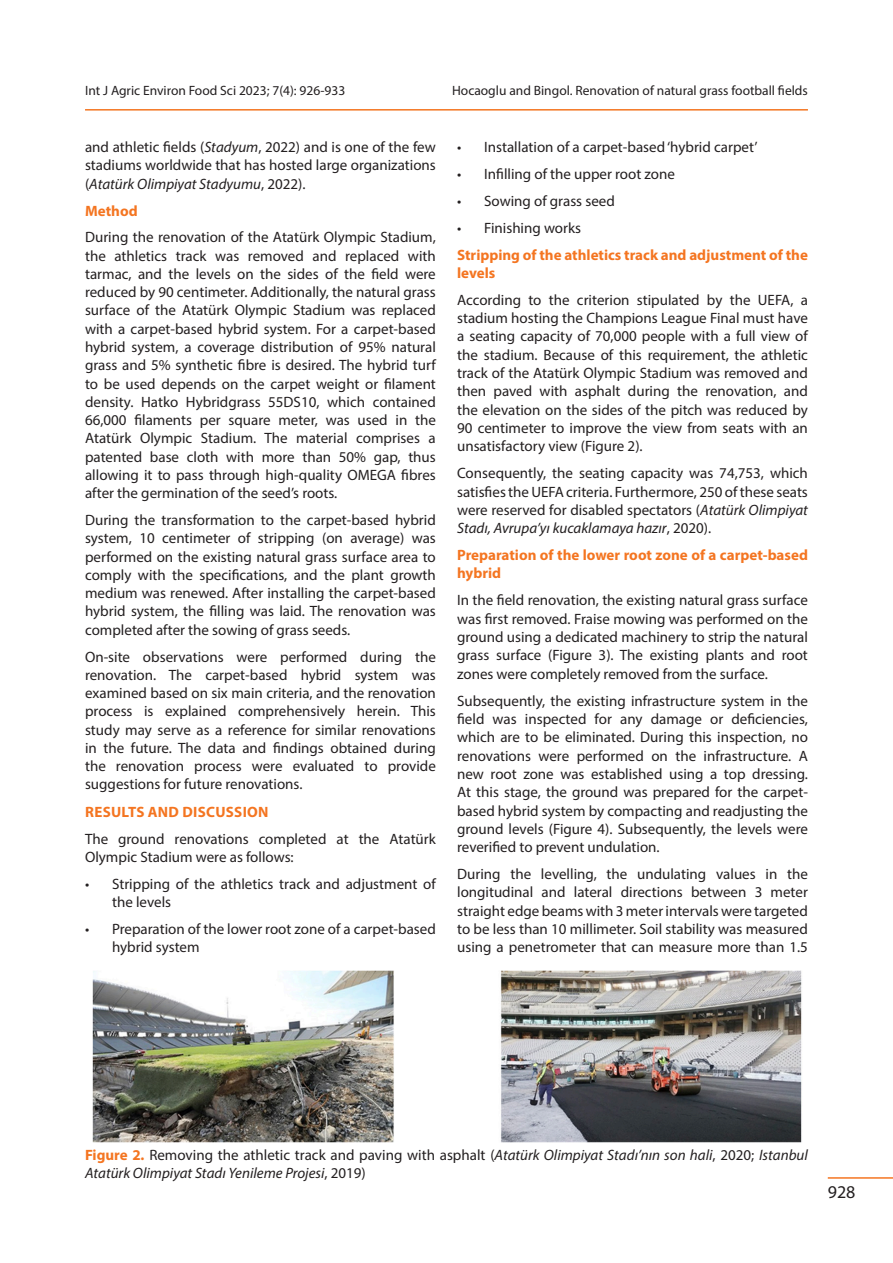
<style>
.page{position:relative;width:893px;height:1263px;background:#fff}
.page>*{position:absolute;margin:0;border:0;box-sizing:border-box;transform-origin:0 0}
.t1{font:18px "Myriad Pro";color:#231f20}
.Els-body-text{font:15px/18.3px "Myriad Pro";color:#231f20;text-align:justify}
.t2{font:italic 15px/18px "Myriad Pro";color:#231f20}
.Normal__Web{font:15px/18.3px "Myriad Pro";color:#231f20;text-align:justify}
.Els-body-text-2{font:700 15px/18.3px "Myriad Pro";color:#f47521}
.Els-body-text-3{font:700 15px "Myriad Pro";letter-spacing:.02em;color:#f47521}
.Normal__Web-2{font:700 15px "Myriad Pro";color:#f47521}
.t3{font:13.5px "Myriad Pro";color:#231f20}
.s1{font-style:italic}
.s2{font-weight:700;font-style:normal;color:#f47521}
.s3{font-style:normal}
</style>
<div class="page">
<hr style="left:828px;top:1177px;width:65px;height:2px;background:#f47521">
<hr style="left:85px;top:109px;width:723px;height:2px;background:#f47521">
<img style="left:92px;top:970px;width:710px;height:173px">
<p class="t3" style="left:85px;top:82px;width:262px">Int J Agric Environ Food Sci 2023; 7(4): 926-933</p>
<p class="t3" style="left:452px;top:82px;width:357px">Hocaoglu and Bingol. Renovation of natural grass football fields</p>
<p class="Normal__Web" style="left:85px;top:138px;width:352px">and athletic fields (<span class="s1">Stadyum</span>, 2022) and is one of the few stadiums worldwide that has hosted large organizations (<span class="s1">Atatürk Olimpiyat Stadyumu</span>, 2022).</p>
<p class="Normal__Web-2" style="left:85px;top:201px;width:54px">Method</p>
<p class="Els-body-text" style="left:85px;top:228px;width:352px">During the renovation of the Atatürk Olympic Stadium, the athletics track was removed and replaced with tarmac, and the levels on the sides of the field were reduced by 90 centimeter. Additionally, the natural grass surface of the Atatürk Olympic Stadium was replaced with a carpet-based hybrid system. For a carpet-based hybrid system, a coverage distribution of 95% natural grass and 5% synthetic fibre is desired. The hybrid turf to be used depends on the carpet weight or filament density. Hatko Hybridgrass 55DS10, which contained 66,000 filaments per square meter, was used in the Atatürk Olympic Stadium. The material comprises a patented base cloth with more than 50% gap, thus allowing it to pass through high-quality OMEGA fibres after the germination of the seed’s roots.</p>
<p class="Els-body-text" style="left:85px;top:511px;width:352px">During the transformation to the carpet-based hybrid system, 10 centimeter of stripping (on average) was performed on the existing natural grass surface area to comply with the specifications, and the plant growth medium was renewed. After installing the carpet-based hybrid system, the filling was laid. The renovation was completed after the sowing of grass seeds.</p>
<p class="Els-body-text" style="left:85px;top:647px;width:352px">On-site observations were performed during the renovation. The carpet-based hybrid system was examined based on six main criteria, and the renovation process is explained comprehensively herein. This study may serve as a reference for similar renovations in the future. The data and findings obtained during the renovation process were evaluated to provide suggestions for future renovations.</p>
<p class="Els-body-text-3" style="left:85px;top:802px;width:185px">RESULTS AND DISCUSSION</p>
<p class="Els-body-text" style="left:85px;top:829px;width:352px">The ground renovations completed at the Atatürk<br>Olympic Stadium were as follows:</p>
<p class="Els-body-text" style="left:112px;top:874px;width:325px;text-indent:-27px">• Stripping of the athletics track and adjustment of the levels</p>
<p class="Els-body-text" style="left:112px;top:919px;width:325px;text-indent:-27px">• Preparation of the lower root zone of a carpet-based hybrid system</p>
<p class="Els-body-text" style="left:457px;top:138px;width:302px">• Installation of a carpet-based ‘hybrid carpet’</p>
<p class="Els-body-text" style="left:457px;top:165px;width:219px">• Infilling of the upper root zone</p>
<p class="Els-body-text" style="left:457px;top:191px;width:159px">• Sowing of grass seed</p>
<p class="Els-body-text" style="left:457px;top:218px;width:125px">• Finishing works</p>
<p class="Els-body-text-2" style="left:457px;top:245px;width:352px">Stripping of the athletics track and adjustment of the levels</p>
<p class="Els-body-text" style="left:457px;top:290px;width:352px">According to the criterion stipulated by the UEFA, a stadium hosting the Champions League Final must have a seating capacity of 70,000 people with a full view of the stadium. Because of this requirement, the athletic track of the Atatürk Olympic Stadium was removed and then paved with asphalt during the renovation, and the elevation on the sides of the pitch was reduced by 90 centimeter to improve the view from seats with an unsatisfactory view (Figure 2).</p>
<p class="Els-body-text" style="left:457px;top:464px;width:352px">Consequently, the seating capacity was 74,753, which satisfies the UEFA criteria. Furthermore, 250 of these seats were reserved for disabled spectators (<span class="s1">Atatürk Olimpiyat Stadı, Avrupa’yı kucaklamaya hazır</span>, 2020).</p>
<p class="Els-body-text-2" style="left:457px;top:545px;width:352px">Preparation of the lower root zone of a carpet-based hybrid</p>
<p class="Els-body-text" style="left:457px;top:591px;width:352px">In the field renovation, the existing natural grass surface was first removed. Fraise mowing was performed on the ground using a dedicated machinery to strip the natural grass surface (Figure 3). The existing plants and root zones were completely removed from the surface.</p>
<p class="Els-body-text" style="left:457px;top:691px;width:352px">Subsequently, the existing infrastructure system in the field was inspected for any damage or deficiencies, which are to be eliminated. During this inspection, no renovations were performed on the infrastructure. A new root zone was established using a top dressing.<br>At this stage, the ground was prepared for the carpet&shy;based hybrid system by compacting and readjusting the ground levels (Figure 4). Subsequently, the levels were reverified to prevent undulation.</p>
<p class="Els-body-text" style="left:457px;top:865px;width:352px">During the levelling, the undulating values in the longitudinal and lateral directions between 3 meter straight edge beams with 3 meter intervals were targeted to be less than 10 millimeter. Soil stability was measured using a penetrometer that can measure more than 1.5</p>
<p class="t2" style="left:85px;top:1146px;width:724px"><span class="s2">Figure 2.</span> <span class="s3">Removing the athletic track and paving with asphalt (</span>Atatürk Olimpiyat Stadı’nın son hali<span class="s3">, 2020;</span> İstanbul<br>Atatürk Olimpiyat Stadı Yenileme Projesi<span class="s3">, 2019)</span></p>
<p class="t1" style="left:828px;top:1181px;width:29px">928</p>
</div>
